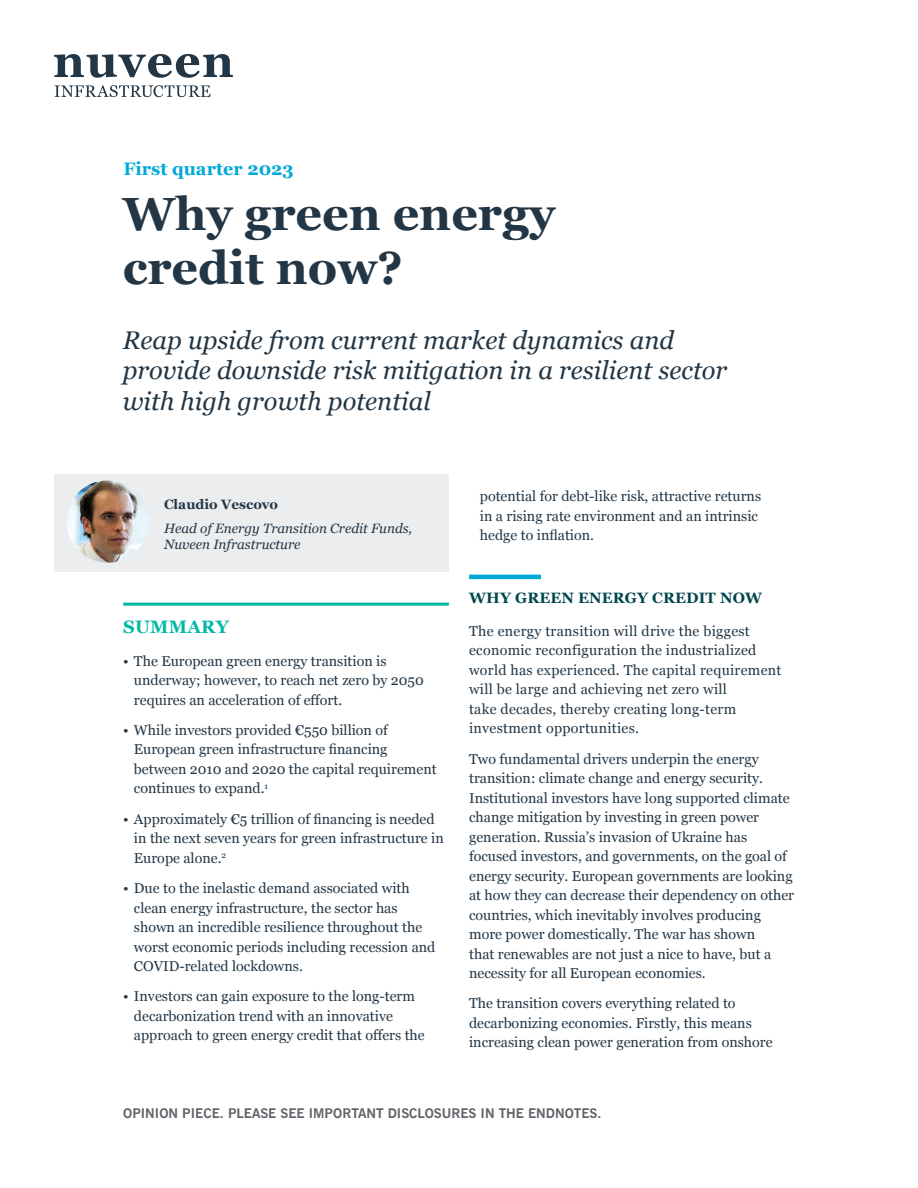
<style>
.page{position:relative;width:918px;height:1188px;background:#fff}
.page>*{position:absolute;margin:0;border:0;box-sizing:border-box;transform-origin:0 0}
.Headline{font:700 46.5px/54px "Georgia";color:#233645}
.Headline2{font:italic 25.5px/30.6px "Georgia";color:#233645}
.Date{font:700 18px "Georgia";color:#00a9d8}
.Subhead-Summary{font:700 18px "Georgia";letter-spacing:.01em;color:#03b8a7}
.Subhead_1{font:700 15px "Georgia";letter-spacing:.01em;color:#00464e}
.Body{font:14.25px/19.5px "Georgia";color:#233645}
.Body-2{font:14.25px/19.5px "Georgia";letter-spacing:.02em;color:#233645}
.t1{font:700 13.5px "News Gothic BT";color:#5f6369}
.Bio_Title{font:italic 13.5px/16.5px "Georgia";color:#233645}
.Bio_Name{font:700 13.5px "Georgia";color:#233645}
</style>
<div class="page">
<hr style="left:123px;top:603px;width:326px;height:3px;background:#03b8a7">
<hr style="left:469px;top:575px;width:72px;height:4px;background:#00a9d8">
<div style="left:54px;top:474px;width:395px;height:98px;background:#ecedef"></div>
<img style="left:67px;top:480px;width:82px;height:83px;border-radius:41px">
<svg style="left:54px;top:54px;width:179px;height:24px"></svg>
<svg style="left:55px;top:85px;width:155px;height:12px"></svg>
<p class="Date" style="left:123px;top:156px;width:172px">First quarter 2023</p>
<p class="Headline" style="left:123px;top:185px;width:434px">Why green energy credit now?</p>
<p class="Headline2" style="left:123px;top:324px;width:606px">Reap upside from current market dynamics and provide downside risk mitigation in a resilient sector with high growth potential</p>
<p class="Bio_Name" style="left:164px;top:494px;width:116px">Claudio Vescovo</p>
<p class="Bio_Title" style="left:164px;top:519px;width:250px">Head of Energy Transition Credit Funds,<br>Nuveen Infrastructure</p>
<p class="Subhead-Summary" style="left:123px;top:613px;width:107px">SUMMARY</p>
<p class="Body" style="left:134px;top:650px;width:291px;text-indent:-11px">• The European green energy transition is underway; however, to reach net zero by 2050 requires an acceleration of effort.</p>
<p class="Body" style="left:134px;top:720px;width:304px;text-indent:-11px">• While investors provided €550 billion of European green infrastructure financing between 2010 and 2020 the capital requirement continues to expand.<sup>1</sup></p>
<p class="Body" style="left:134px;top:809px;width:311px;text-indent:-11px">• Approximately €5 trillion of financing is needed in the next seven years for green infrastructure in<br>Europe alone.<sup>2</sup></p>
<p class="Body" style="left:134px;top:878px;width:303px;text-indent:-11px">• Due to the inelastic demand associated with clean energy infrastructure, the sector has shown an incredible resilience throughout the worst economic periods including recession and COVID-related lockdowns.</p>
<p class="Body" style="left:134px;top:986px;width:292px;text-indent:-11px">• Investors can gain exposure to the long-term decarbonization trend with an innovative approach to green energy credit that offers the</p>
<p class="Body" style="left:480px;top:486px;width:283px">potential for debt-like risk, attractive returns in a rising rate environment and an intrinsic hedge to inflation.</p>
<p class="Subhead_1" style="left:469px;top:586px;width:294px">WHY GREEN ENERGY CREDIT NOW</p>
<p class="Body-2" style="left:469px;top:621px;width:314px">The energy transition will drive the biggest economic reconfiguration the industrialized world has experienced. The capital requirement will be large and achieving net zero will<br>take decades, thereby creating long-term investment opportunities.</p>
<p class="Body" style="left:469px;top:748px;width:326px">Two fundamental drivers underpin the energy transition: climate change and energy security.<br>Institutional investors have long supported climate change mitigation by investing in green power generation. Russia’s invasion of Ukraine has focused investors, and governments, on the goal of energy security. European governments are looking at how they can decrease their dependency on other countries, which inevitably involves producing more power domestically. The war has shown<br>that renewables are not just a nice to have, but a necessity for all European economies.</p>
<p class="Body" style="left:469px;top:993px;width:305px">The transition covers everything related to decarbonizing economies. Firstly, this means increasing clean power generation from onshore</p>
<p class="t1" style="left:123px;top:1105px;width:480px">OPINION PIECE. PLEASE SEE IMPORTANT DISCLOSURES IN THE ENDNOTES.</p>
</div>
